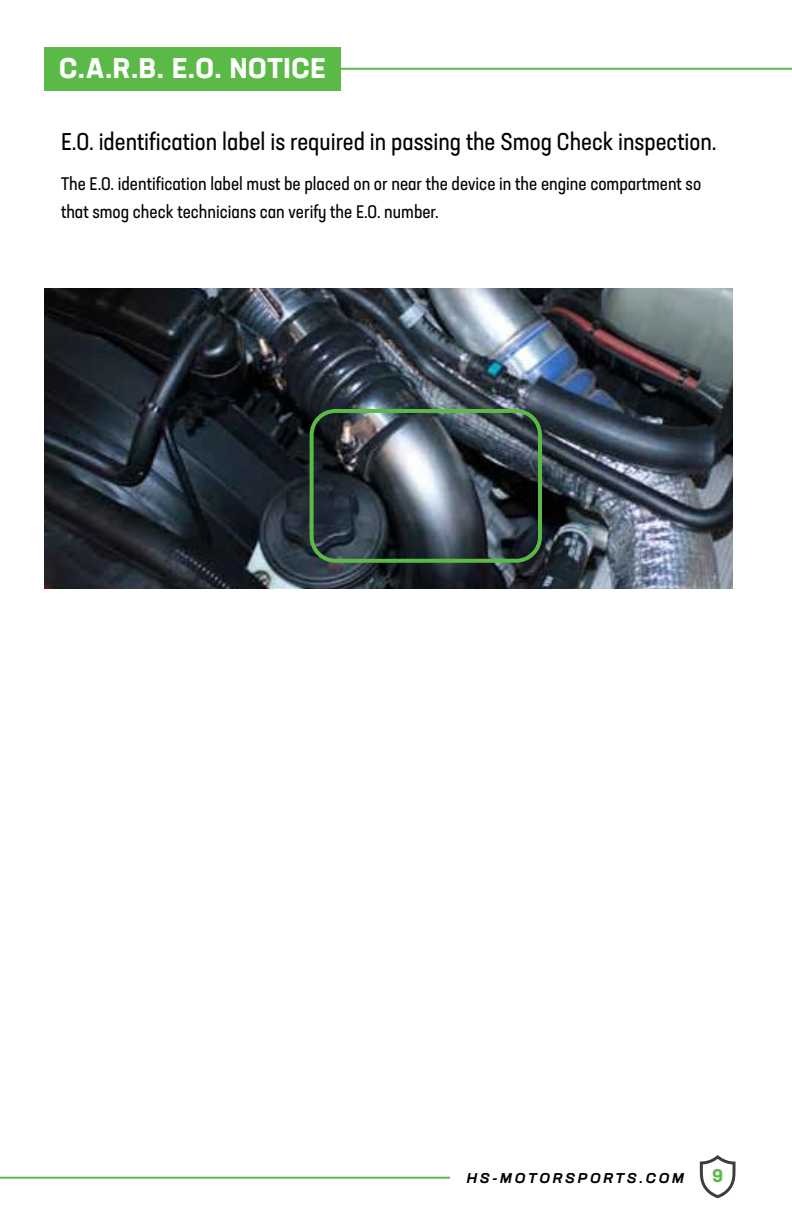
<style>
.page{position:relative;width:792px;height:1224px;background:#fff}
.page>*{position:absolute;margin:0;border:0;box-sizing:border-box;transform-origin:0 0}
.t1{font:700 28px "Neusa Next Std";letter-spacing:.025em;color:#fff}
.t2{font:condensed 24px "Neusa Next Std";color:#000}
.t3{font:condensed 18px/28px "Neusa Next Std";color:#000}
.t4{font:700 18px "Neusa Next Std";color:#5bba47}
.t5{font:italic 700 expanded 14px "Neusa Next Std";letter-spacing:.2em;color:#000}
</style>
<div class="page">
<svg style="left:700px;top:1155px;width:36px;height:43px"></svg>
<hr style="left:0;top:1177px;width:450px;height:2px;background:#5bba47">
<img style="left:44px;top:289px;width:688px;height:300px">
<div style="left:44px;top:47px;width:297px;height:43px;background:#5bba47"></div>
<hr style="left:341px;top:68px;width:451px;height:2px;background:#5bba47">
<div style="left:310px;top:409px;width:232px;height:154px;border:4px solid #5bba47;border-radius:24px"></div>
<h1 class="t1" style="left:59px;top:50px;width:268px">C.A.R.B. E.O. NOTICE</h1>
<h2 class="t2" style="left:61px;top:126px;width:657px">E.O. identification label is required in passing the Smog Check inspection.</h2>
<p class="t3" style="left:61px;top:169px;width:642px">The E.O. identification label must be placed on or near the device in the engine compartment so that smog check technicians can verify the E.O. number.</p>
<p class="t5" style="left:467px;top:1169px;width:219px">HS-MOTORSPORTS.COM</p>
<p class="t4" style="left:712px;top:1164px;width:12px">9</p>
</div>
